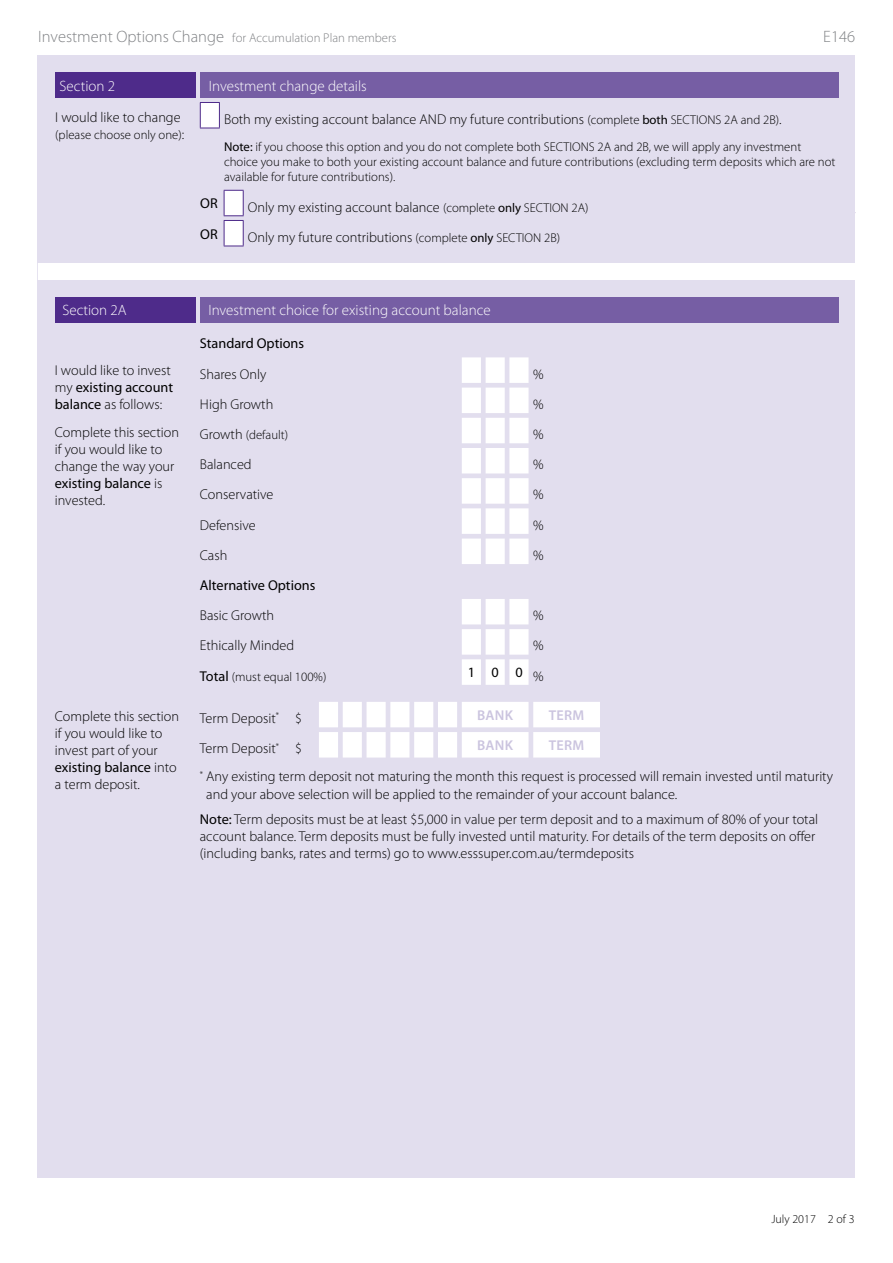
<style>
.page{position:relative;width:893px;height:1263px;background:#fff}
.page>*{position:absolute;margin:0;border:0;box-sizing:border-box;transform-origin:0 0}
.t1{font:300 16.5px "Myriad Pro";color:#808285}
.t2{font:300 15px "Myriad Pro";color:#fff}
.t3{font:300 14.25px/17.1px "Myriad Pro";color:#000}
.t4{font:14.25px "Myriad Pro";color:#000}
.t5{font:600 14.25px "Myriad Pro";letter-spacing:.02em;color:#cbc4df}
.t6{font:300 12.75px/15.3px "Myriad Pro";color:#000}
.t7{font:300 12.75px "Myriad Pro";color:#808285}
.t8{font:300 12px "Myriad Pro";color:#000}
.s1{font-size:16.5px}
.s2{font-size:14.25px}
.s3{font-size:12.75px}
.s4{font-weight:400;font-size:12.75px}
.s5{font-weight:400}
.s6{font-weight:400;font-size:14.25px}
.s7{font-weight:300}
</style>
<div class="page">
<div style="left:38px;top:55px;width:817px;height:1123px;background:#e2deee"></div>
<div style="left:55px;top:72px;width:141px;height:26px;background:#4e2b8a"></div>
<div style="left:200px;top:72px;width:638px;height:26px;background:#765ea4"></div>
<svg style="left:38px;top:102px;width:817px;height:178px"></svg>
<svg style="left:200px;top:102px;width:20px;height:27px"></svg>
<svg style="left:224px;top:190px;width:20px;height:57px"></svg>
<div style="left:55px;top:297px;width:140px;height:25px;background:#4e2b8a"></div>
<div style="left:200px;top:297px;width:638px;height:25px;background:#765ea4"></div>
<svg style="left:319px;top:357px;width:281px;height:400px"></svg>
<p class="t7" style="left:38px;top:30px;width:360px"><span class="s1">Investment Options Change</span> for Accumulation Plan members</p>
<p class="t1" style="left:823px;top:27px;width:33px">E146</p>
<p class="t2" style="left:60px;top:77px;width:57px">Section 2</p>
<p class="t2" style="left:209px;top:77px;width:160px">Investment change details</p>
<p class="t3" style="left:55px;top:108px;width:127px">I would like to change</p>
<p class="t6" style="left:55px;top:127px;width:131px">(please choose only one)<span class="s2">:</span></p>
<p class="t3" style="left:224px;top:110px;width:559px">Both my existing account balance AND my future contributions <span class="s3">(complete</span> <span class="s4">both</span> <span class="s3">SECTIONS 2A and 2B)</span>.</p>
<p class="t6" style="left:224px;top:139px;width:613px"><span class="s5">Note:</span> if you choose this option and you do not complete both SECTIONS 2A and 2B, we will apply any investment choice you make to both your existing account balance and future contributions (excluding term deposits which are not available for future contributions).</p>
<p class="t4" style="left:200px;top:195px;width:19px">OR</p>
<p class="t3" style="left:248px;top:198px;width:342px">Only my existing account balance <span class="s3">(complete</span> <span class="s4">only</span> <span class="s3">SECTION 2A)</span></p>
<p class="t4" style="left:200px;top:225px;width:19px">OR</p>
<p class="t3" style="left:248px;top:228px;width:314px">Only my future contributions <span class="s3">(complete</span> <span class="s4">only</span> <span class="s3">SECTION 2B)</span></p>
<p class="t2" style="left:62px;top:301px;width:66px">Section 2A</p>
<p class="t2" style="left:208px;top:301px;width:284px">Investment choice for existing account balance</p>
<p class="t4" style="left:200px;top:335px;width:106px">Standard Options</p>
<p class="t3" style="left:55px;top:361px;width:120px">I would like to invest my <span class="s5">existing account balance</span> as follows:</p>
<p class="t3" style="left:200px;top:365px;width:68px">Shares Only</p>
<p class="t3" style="left:533px;top:365px;width:12px">%</p>
<p class="t3" style="left:200px;top:395px;width:75px">High Growth</p>
<p class="t3" style="left:533px;top:395px;width:12px">%</p>
<p class="t3" style="left:55px;top:423px;width:126px">Complete this section if you would like to change the way your <span class="s5">existing balance</span> is invested.</p>
<p class="t6" style="left:200px;top:427px;width:90px"><span class="s2">Growth</span> (default)</p>
<p class="t3" style="left:533px;top:426px;width:12px">%</p>
<p class="t3" style="left:200px;top:456px;width:53px">Balanced</p>
<p class="t3" style="left:533px;top:456px;width:12px">%</p>
<p class="t3" style="left:200px;top:486px;width:75px">Conservative</p>
<p class="t3" style="left:533px;top:486px;width:12px">%</p>
<p class="t3" style="left:200px;top:516px;width:57px">Defensive</p>
<p class="t3" style="left:533px;top:516px;width:12px">%</p>
<p class="t3" style="left:200px;top:546px;width:29px">Cash</p>
<p class="t3" style="left:533px;top:546px;width:12px">%</p>
<p class="t4" style="left:200px;top:576px;width:117px">Alternative Options</p>
<p class="t3" style="left:200px;top:607px;width:76px">Basic Growth</p>
<p class="t3" style="left:533px;top:607px;width:12px">%</p>
<p class="t3" style="left:200px;top:637px;width:96px">Ethically Minded</p>
<p class="t3" style="left:533px;top:637px;width:12px">%</p>
<p class="t6" style="left:200px;top:668px;width:128px"><span class="s6">Total</span> (must equal 100%)</p>
<p class="t4" style="left:468px;top:664px;width:78px">100<span class="s7">%</span></p>
<p class="t3" style="left:55px;top:708px;width:126px">Complete this section if you would like to invest part of your <span class="s5">existing balance</span> into a term deposit.</p>
<p class="t3" style="left:200px;top:710px;width:104px">Term Deposit<sup>*</sup> $</p>
<p class="t5" style="left:477px;top:706px;width:38px">BANK</p>
<p class="t5" style="left:549px;top:706px;width:37px">TERM</p>
<p class="t3" style="left:200px;top:740px;width:104px">Term Deposit<sup>*</sup> $</p>
<p class="t5" style="left:477px;top:736px;width:38px">BANK</p>
<p class="t5" style="left:549px;top:736px;width:37px">TERM</p>
<p class="t3" style="left:206px;top:768px;width:628px;text-indent:-6px"><sup>*</sup> Any existing term deposit not maturing the month this request is processed will remain invested until maturity and your above selection will be applied to the remainder of your account balance.</p>
<p class="t3" style="left:200px;top:811px;width:620px"><span class="s5">Note:</span> Term deposits must be at least $5,000 in value per term deposit and to a maximum of 80% of your total account balance. Term deposits must be fully invested until maturity. For details of the term deposits on offer (including banks, rates and terms) go to www.esssuper.com.au/termdeposits</p>
<p class="t8" style="left:771px;top:1211px;width:85px">July 2017 2 of 3</p>
</div>
